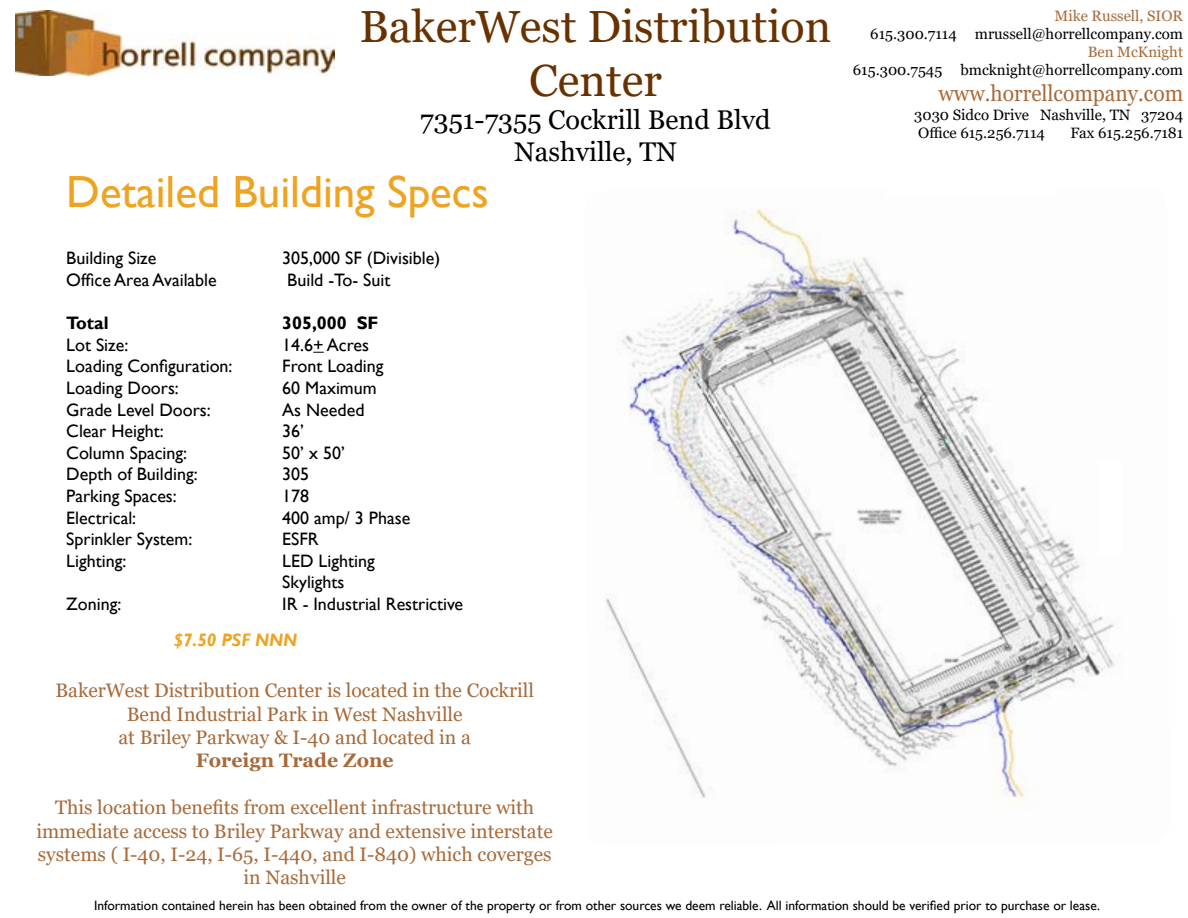
<style>
.page{position:relative;width:1188px;height:918px;background:#fff}
.page>*{position:absolute;margin:0;border:0;box-sizing:border-box;transform-origin:0 0}
.t1{font:45px/54px "Georgia";color:#683200;text-align:center}
.t2{font:45px "Gill Sans";color:#eea321}
.t3{font:27px/32.4px "Georgia";color:#000;text-align:center}
.t4{font:22.5px "Georgia";color:#a86a39;scale:.93 1}
.t5{font:19.5px/23.4px "Georgia";color:#a86a39;text-align:center}
.t6{font:700 19.5px "Georgia";color:#a86a39}
.t7{font:18px/21.6px "Gill Sans";color:#000}
.t8{font:700 18px "Gill Sans";color:#000}
.t9{font:italic 700 18px "Gill Sans";color:#eea321}
.t10{font:15px/18px "Georgia";color:#000}
.t11{font:15px "Georgia";color:#a86a39}
.t12{font:13.5px "Gill Sans";color:#000}
</style>
<div class="page">
<img style="left:606px;top:209px;width:509px;height:600px">
<img style="left:15px;top:10px;width:319px;height:66px">
<div style="left:1099px;top:459px;width:23px;height:95px;background:#fff"></div>
<h1 class="t1" style="left:359px;top:1px;width:474px">BakerWest Distribution<br>Center</h1>
<h2 class="t3" style="left:420px;top:104px;width:352px">7351-7355 Cockrill Bend Blvd<br>Nashville, TN</h2>
<h1 class="t2" style="left:66px;top:166px;width:424px">Detailed Building Specs</h1>
<p class="t7" style="left:66px;top:248px;width:92px">Building Size</p>
<p class="t7" style="left:282px;top:248px;width:159px">305,000 SF (Divisible)</p>
<p class="t7" style="left:66px;top:270px;width:152px">Office Area Available</p>
<p class="t7" style="left:287px;top:270px;width:105px">Build -To- Suit</p>
<p class="t8" style="left:66px;top:312px;width:44px">Total</p>
<p class="t8" style="left:282px;top:312px;width:98px">305,000 SF</p>
<p class="t7" style="left:66px;top:334px;width:64px">Lot Size:</p>
<p class="t7" style="left:282px;top:334px;width:88px">14.6+ Acres</p>
<p class="t7" style="left:66px;top:356px;width:168px">Loading Configuration:</p>
<p class="t7" style="left:282px;top:356px;width:103px">Front Loading</p>
<p class="t7" style="left:66px;top:378px;width:114px">Loading Doors:</p>
<p class="t7" style="left:282px;top:378px;width:96px">60 Maximum</p>
<p class="t7" style="left:66px;top:399px;width:146px">Grade Level Doors:</p>
<p class="t7" style="left:282px;top:399px;width:84px">As Needed</p>
<p class="t7" style="left:66px;top:421px;width:99px">Clear Height:</p>
<p class="t7" style="left:282px;top:421px;width:23px">36’</p>
<p class="t7" style="left:66px;top:442px;width:122px">Column Spacing:</p>
<p class="t7" style="left:282px;top:442px;width:64px">50’ x 50’</p>
<p class="t7" style="left:66px;top:464px;width:133px">Depth of Building:</p>
<p class="t7" style="left:282px;top:464px;width:28px">305</p>
<p class="t7" style="left:66px;top:486px;width:112px">Parking Spaces:</p>
<p class="t7" style="left:282px;top:486px;width:28px">178</p>
<p class="t7" style="left:66px;top:507px;width:71px">Electrical:</p>
<p class="t7" style="left:282px;top:507px;width:130px">400 amp/ 3 Phase</p>
<p class="t7" style="left:66px;top:529px;width:128px">Sprinkler System:</p>
<p class="t7" style="left:282px;top:529px;width:38px">ESFR</p>
<p class="t7" style="left:66px;top:550px;width:62px">Lighting:</p>
<p class="t7" style="left:282px;top:550px;width:94px">LED Lighting<br>Skylights</p>
<p class="t7" style="left:66px;top:594px;width:57px">Zoning:</p>
<p class="t7" style="left:282px;top:594px;width:182px">IR - Industrial Restrictive</p>
<p class="t9" style="left:174px;top:630px;width:125px">$7.50 PSF NNN</p>
<p class="t5" style="left:55px;top:679px;width:480px">BakerWest Distribution Center is located in the Cockrill<br>Bend Industrial Park in West Nashville<br>at Briley Parkway &amp; I-40 and located in a</p>
<p class="t6" style="left:196px;top:748px;width:199px">Foreign Trade Zone</p>
<p class="t5" style="left:36px;top:796px;width:518px">This location benefits from excellent infrastructure with immediate access to Briley Parkway and extensive interstate systems ( I-40, I-24, I-65, I-440, and I-840) which coverges in Nashville</p>
<p class="t11" style="left:1054px;top:7px;width:130px">Mike Russell, SIOR</p>
<p class="t10" style="left:870px;top:26px;width:314px">615.300.7114 mrussell@horrellcompany.com</p>
<p class="t11" style="left:1088px;top:43px;width:97px">Ben McKnight</p>
<p class="t10" style="left:853px;top:62px;width:332px">615.300.7545 bmcknight@horrellcompany.com</p>
<p class="t4" style="left:938px;top:80px;width:265px">www.horrellcompany.com</p>
<p class="t10" style="left:914px;top:107px;width:270px">3030 Sidco Drive Nashville, TN 37204<br>Office 615.256.7114</p>
<p class="t10" style="left:1070px;top:125px;width:114px">Fax 615.256.7181</p>
<p class="t12" style="left:94px;top:898px;width:1007px">Information contained herein has been obtained from the owner of the property or from other sources we deem reliable. All information should be verified prior to purchase or lease.</p>
</div>
